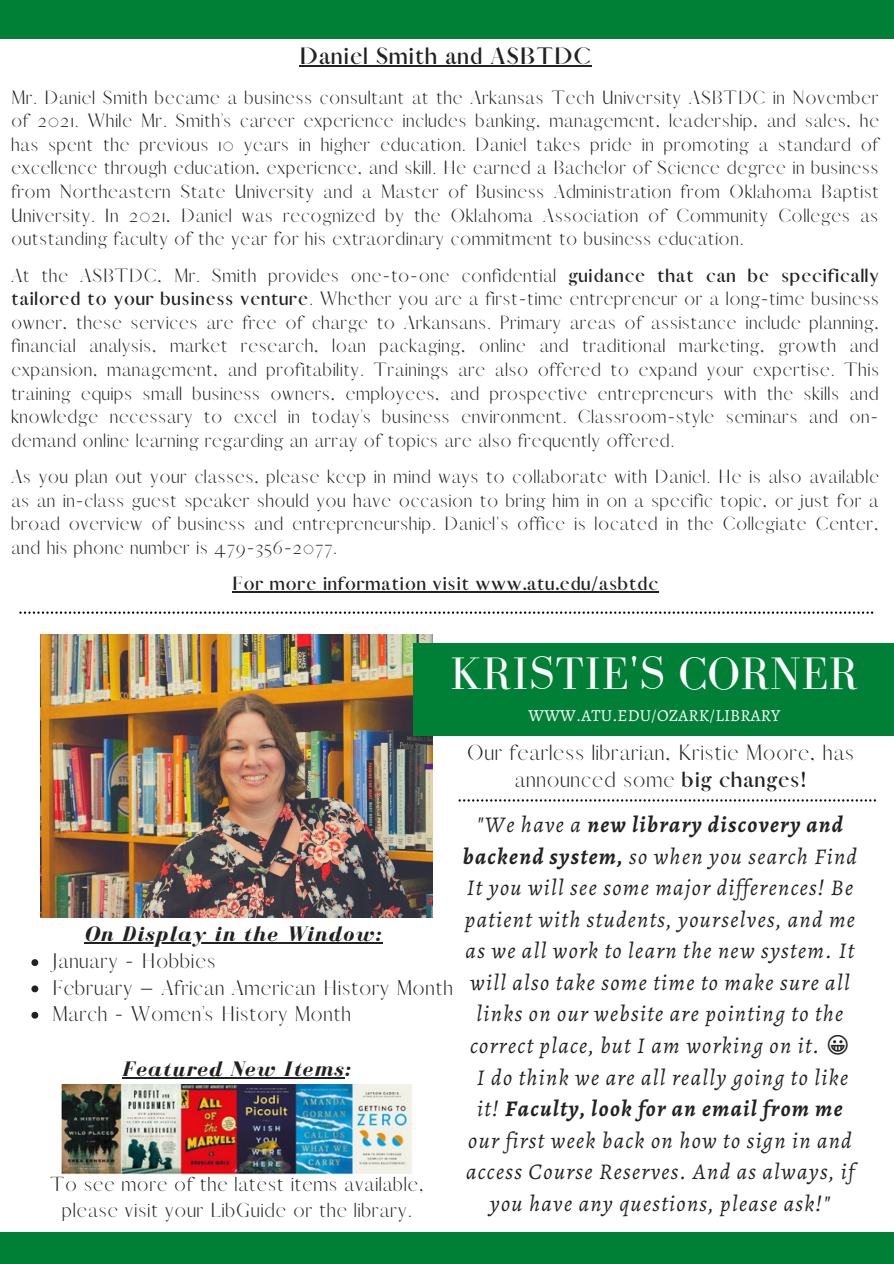
<style>
.page{position:relative;width:894px;height:1264px;background:#fff}
.page>*{position:absolute;margin:0;border:0;box-sizing:border-box;transform-origin:0 0}
.t1{font:46.8px "Bodoni FLF";letter-spacing:.01em;color:#fff}
.t2{font:italic 22.5px/31.5px "Alegreya";letter-spacing:.06em;color:#222;text-align:center}
.t3{font:italic 700 22.5px "Alegreya";letter-spacing:.06em;color:#222}
.t4{font:italic 700 21.6px "Bodoni FLF";letter-spacing:.06em;color:#222}
.t5{font:700 21.3px "Afrah";letter-spacing:.06em;color:#222}
.t6{font:19.8px/27px "Afrah";letter-spacing:.06em;color:#222;text-align:center}
.t7{font:19.05px "Afrah";letter-spacing:.06em;color:#222}
.t8{font:18.3px/25.2px "Afrah";letter-spacing:.06em;color:#222;text-align:center}
.t9{font:17.25px/23.7px "Afrah";letter-spacing:.06em;color:#222;text-align:justify}
.t10{font:700 17.25px "Afrah";letter-spacing:.06em;color:#222}
.t11{font:16.8px "Alegreya";letter-spacing:.01em;color:#fff}
.s1{font-weight:700}
.s2{font-weight:400}
</style>
<div class="page">
<div style="left:0;top:1231px;width:893px;height:32px;background:#008037"></div>
<div style="left:0;top:0;width:893px;height:38px;background:#008037"></div>
<img style="left:41px;top:634px;width:391px;height:283px">
<div style="left:413px;top:643px;width:480px;height:92px;background:#008037"></div>
<img style="left:61px;top:1084px;width:351px;height:90px">
<svg style="left:458px;top:799px;width:417px;height:2px"></svg>
<svg style="left:31px;top:959px;width:7px;height:7px"></svg>
<svg style="left:31px;top:985px;width:7px;height:7px"></svg>
<svg style="left:31px;top:1011px;width:7px;height:7px"></svg>
<hr style="left:84px;top:942px;width:299px;height:1px;background:#222">
<hr style="left:122px;top:1076px;width:222px;height:2px;background:#222">
<hr style="left:299px;top:65px;width:292px;height:1px;background:#222">
<hr style="left:232px;top:591px;width:427px;height:1px;background:#222">
<svg style="left:19px;top:611px;width:853px;height:2px"></svg>
<p class="t5" style="left:299px;top:43px;width:292px">Daniel Smith and ASBTDC</p>
<p class="t9" style="left:11px;top:85px;width:868px">Mr. Daniel Smith became a business consultant at the Arkansas Tech University ASBTDC in November of 2021. While Mr. Smith’s career experience includes banking, management, leadership, and sales, he has spent the previous 10 years in higher education. Daniel takes pride in promoting a standard of excellence through education, experience, and skill. He earned a Bachelor of Science degree in business from Northeastern State University and a Master of Business Administration from Oklahoma Baptist University. In 2021, Daniel was recognized by the Oklahoma Association of Community Colleges as outstanding faculty of the year for his extraordinary commitment to business education.</p>
<p class="t9" style="left:11px;top:263px;width:868px">At the ASBTDC, Mr. Smith provides one-to-one confidential <span class="s1">guidance that can be specifically tailored to your business venture</span>. Whether you are a first-time entrepreneur or a long-time business owner, these services are free of charge to Arkansans. Primary areas of assistance include planning, financial analysis, market research, loan packaging, online and traditional marketing, growth and expansion, management, and profitability. Trainings are also offered to expand your expertise. This training equips small business owners, employees, and prospective entrepreneurs with the skills and knowledge necessary to excel in today’s business environment. Classroom-style seminars and on&shy;demand online learning regarding an array of topics are also frequently offered.</p>
<p class="t9" style="left:11px;top:465px;width:868px">As you plan out your classes, please keep in mind ways to collaborate with Daniel. He is also available as an in-class guest speaker should you have occasion to bring him in on a specific topic, or just for a broad overview of business and entrepreneurship. Daniel's office is located in the Collegiate Center, and his phone number is 479-356-2077.</p>
<p class="t10" style="left:232px;top:573px;width:427px">For more information visit www.atu.edu/asbtdc</p>
<p class="t1" style="left:450px;top:647px;width:409px">KRISTIE'S CORNER</p>
<p class="t11" style="left:528px;top:704px;width:253px">WWW.ATU.EDU/OZARK/LIBRARY</p>
<p class="t4" style="left:84px;top:922px;width:299px">On Display in the Window:</p>
<p class="t7" style="left:52px;top:949px;width:164px">January - Hobbies</p>
<p class="t7" style="left:52px;top:975px;width:401px">February – African American History Month</p>
<p class="t7" style="left:52px;top:1001px;width:300px">March - Women’s History Month</p>
<p class="t4" style="left:122px;top:1057px;width:230px">Featured New Items:</p>
<p class="t8" style="left:50px;top:1172px;width:375px">To see more of the latest items available, please visit your LibGuide or the library.</p>
<p class="t6" style="left:467px;top:739px;width:388px">Our fearless librarian, Kristie Moore, has announced some <span class="s1">big changes!</span></p>
<p class="t3" style="left:476px;top:809px;width:367px"><span class="s2">"We have a</span> new library discovery and</p>
<p class="t2" style="left:463px;top:840px;width:395px"><span class="s1">backend system,</span> so when you search Find</p>
<p class="t2" style="left:466px;top:872px;width:388px">It you will see some major differences! Be</p>
<p class="t2" style="left:465px;top:903px;width:391px">patient with students, yourselves, and me</p>
<p class="t2" style="left:465px;top:935px;width:390px">as we all work to learn the new system. It</p>
<p class="t2" style="left:470px;top:966px;width:381px">will also take some time to make sure all</p>
<p class="t2" style="left:476px;top:998px;width:368px">links on our website are pointing to the</p>
<p class="t2" style="left:470px;top:1029px;width:351px">correct place, but I am working on it.</p>
<p class="t2" style="left:466px;top:1061px;width:389px">I do think we are all really going to like it! <span class="s1">Faculty, look for an email from me </span>our first week back on how to sign in and access Course Reserves. And as always, if you have any questions, please ask!"</p>
</div>
